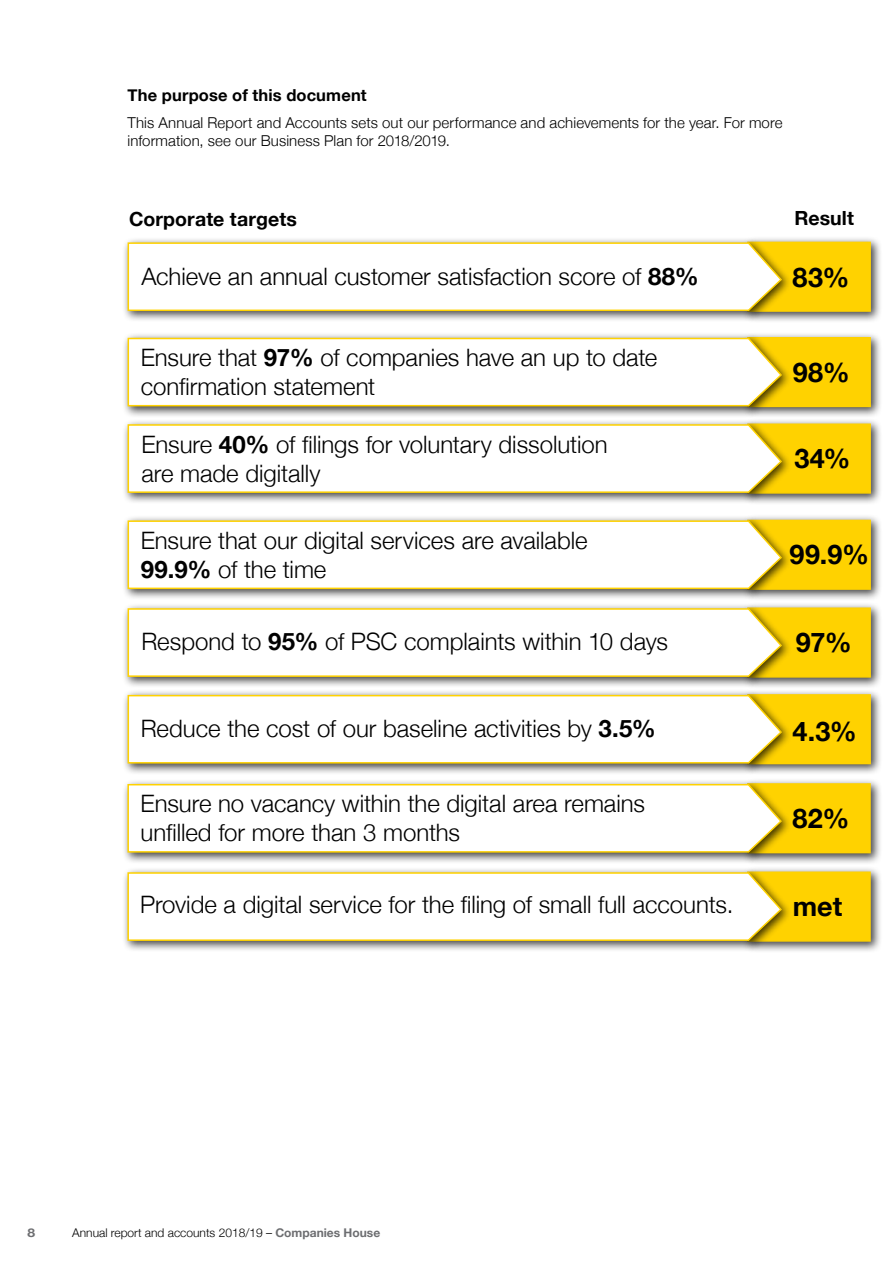
<style>
.page{position:relative;width:893px;height:1263px;background:#fff}
.page>*{position:absolute;margin:0;border:0;box-sizing:border-box;transform-origin:0 0}
.t1{font:700 27px "Helvetica Neue";letter-spacing:.015em;color:#000}
.t2{font:300 24px/28.8px "Helvetica Neue";letter-spacing:-.005em;color:#000}
.t3{font:700 19.5px "Helvetica Neue";letter-spacing:.005em;color:#000}
.Body_Text{font:700 16.5px "Helvetica Neue";letter-spacing:.01em;color:#000}
.Body_Text-2{font:300 15px/18px "Helvetica Neue";letter-spacing:.005em;color:#000}
.t4{font:300 12px "Helvetica Neue";color:#000}
.t5{font:700 12px "Helvetica Neue";color:#6d6e71;scale:1.15 1}
.s1{font-weight:700}
.s2{font-weight:700;color:#6d6e71}
</style>
<div class="page">
<div style="left:741px;top:331px;width:141px;height:87px;background:#000;opacity:.75"></div>
<div style="left:747px;top:337px;width:124px;height:70px;background:#ffd200"></div>
<div style="left:122px;top:332px;width:670px;height:86px;background:#000;opacity:.75"></div>
<svg style="left:127px;top:337px;width:656px;height:70px"></svg>
<div style="left:741px;top:236px;width:141px;height:87px;background:#000;opacity:.75"></div>
<div style="left:747px;top:242px;width:124px;height:70px;background:#ffd200;border:2px solid #ffd200"></div>
<div style="left:122px;top:237px;width:670px;height:85px;background:#000;opacity:.75"></div>
<svg style="left:127px;top:242px;width:656px;height:70px"></svg>
<div style="left:741px;top:418px;width:141px;height:87px;background:#000;opacity:.75"></div>
<div style="left:747px;top:423px;width:124px;height:71px;background:#ffd200;border:2px solid #ffd200"></div>
<div style="left:122px;top:419px;width:670px;height:85px;background:#000;opacity:.75"></div>
<svg style="left:127px;top:423px;width:656px;height:71px"></svg>
<div style="left:741px;top:514px;width:141px;height:87px;background:#000;opacity:.75"></div>
<div style="left:747px;top:520px;width:124px;height:70px;background:#ffd200;border:2px solid #ffd200"></div>
<div style="left:122px;top:515px;width:670px;height:85px;background:#000;opacity:.75"></div>
<svg style="left:127px;top:520px;width:656px;height:70px"></svg>
<div style="left:741px;top:602px;width:141px;height:87px;background:#000;opacity:.75"></div>
<div style="left:747px;top:607px;width:124px;height:71px;background:#ffd200;border:2px solid #ffd200"></div>
<div style="left:122px;top:602px;width:670px;height:86px;background:#000;opacity:.75"></div>
<svg style="left:127px;top:607px;width:656px;height:71px"></svg>
<div style="left:741px;top:688px;width:141px;height:87px;background:#000;opacity:.75"></div>
<div style="left:747px;top:694px;width:124px;height:70px;background:#ffd200;border:2px solid #ffd200"></div>
<div style="left:122px;top:689px;width:670px;height:86px;background:#000;opacity:.75"></div>
<svg style="left:127px;top:694px;width:656px;height:70px"></svg>
<div style="left:741px;top:777px;width:141px;height:87px;background:#000;opacity:.75"></div>
<div style="left:747px;top:783px;width:124px;height:70px;background:#ffd200;border:2px solid #ffd200"></div>
<div style="left:122px;top:778px;width:670px;height:86px;background:#000;opacity:.75"></div>
<svg style="left:127px;top:783px;width:656px;height:70px"></svg>
<div style="left:741px;top:866px;width:141px;height:87px;background:#000;opacity:.75"></div>
<div style="left:747px;top:871px;width:124px;height:71px;background:#ffd200;border:2px solid #ffd200"></div>
<div style="left:122px;top:866px;width:670px;height:86px;background:#000;opacity:.75"></div>
<svg style="left:127px;top:871px;width:656px;height:71px"></svg>
<p class="Body_Text" style="left:128px;top:82px;width:241px">The purpose of this document</p>
<p class="Body_Text-2" style="left:128px;top:112px;width:656px">This Annual Report and Accounts sets out our performance and achievements for the year. For more information, see our Business Plan for 2018/2019.</p>
<p class="t3" style="left:129px;top:204px;width:169px">Corporate targets</p>
<p class="t2" style="left:141px;top:261px;width:559px">Achieve an annual customer satisfaction score of <span class="s1">88%</span></p>
<p class="t2" style="left:141px;top:341px;width:518px">Ensure that <span class="s1">97%</span> of companies have an up to date confirmation statement</p>
<p class="t2" style="left:141px;top:429px;width:468px">Ensure <span class="s1">40%</span> of filings for voluntary dissolution are made digitally</p>
<p class="t3" style="left:794px;top:203px;width:61px">Result</p>
<p class="t1" style="left:792px;top:257px;width:58px">83%</p>
<p class="t1" style="left:793px;top:352px;width:58px">98%</p>
<p class="t1" style="left:794px;top:437px;width:58px">34%</p>
<p class="t2" style="left:141px;top:524px;width:448px">Ensure that our digital services are available<br><span class="s1">99.9%</span> of the time</p>
<p class="t1" style="left:789px;top:533px;width:81px">99.9%</p>
<p class="t2" style="left:141px;top:625px;width:528px">Respond to <span class="s1">95%</span> of PSC complaints within 10 days</p>
<p class="t1" style="left:796px;top:621px;width:58px">97%</p>
<p class="t2" style="left:141px;top:712px;width:517px">Reduce the cost of our baseline activities by <span class="s1">3.5%</span></p>
<p class="t1" style="left:792px;top:710px;width:66px">4.3%</p>
<p class="t2" style="left:141px;top:787px;width:506px">Ensure no vacancy within the digital area remains unfilled for more than 3 months</p>
<p class="t1" style="left:792px;top:797px;width:58px">82%</p>
<p class="t2" style="left:140px;top:888px;width:595px">Provide a digital service for the filing of small full accounts.</p>
<p class="t1" style="left:793px;top:885px;width:51px">met</p>
<p class="t5" style="left:28px;top:1224px;width:8px">8</p>
<p class="t4" style="left:72px;top:1223px;width:310px">Annual report and accounts 2018/19 – <span class="s2">Companies House</span></p>
</div>
